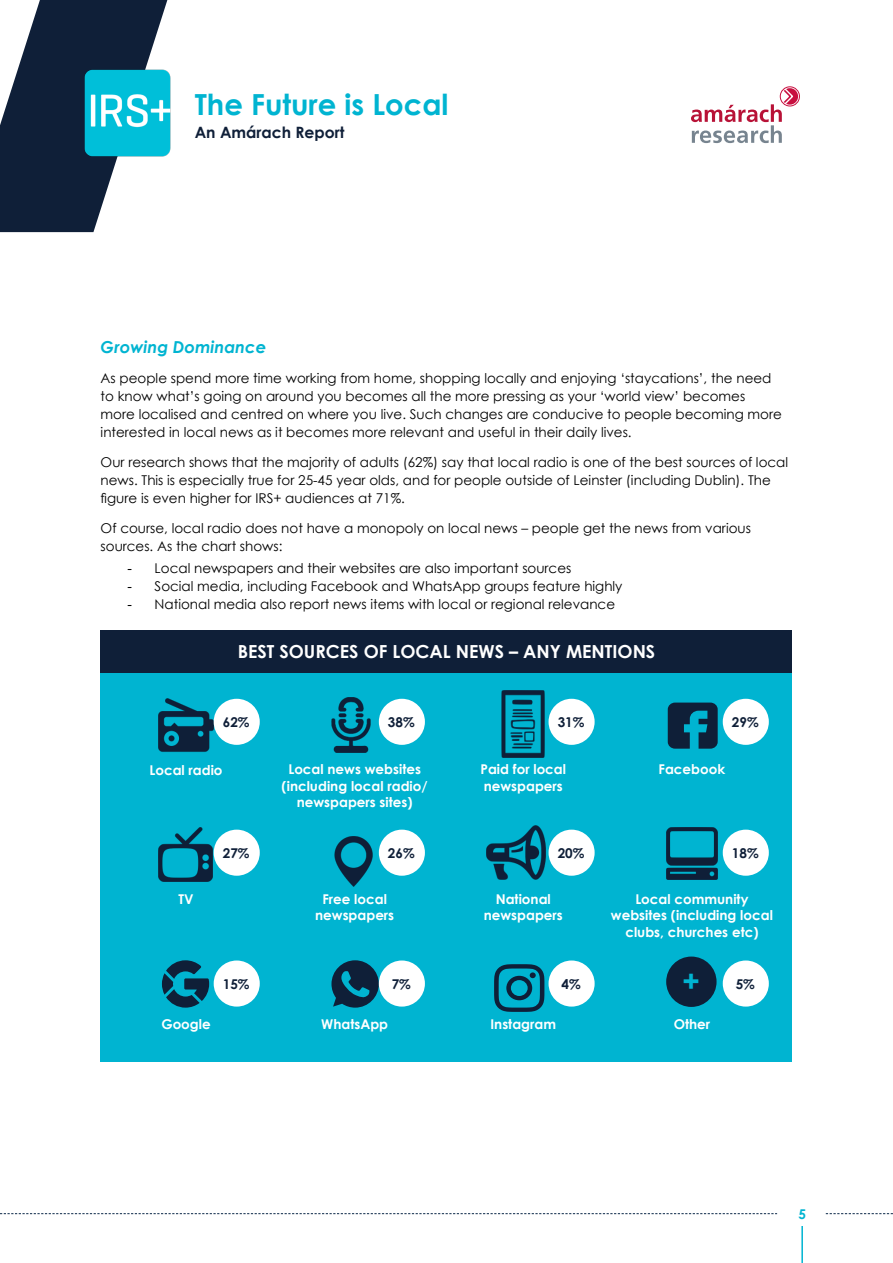
<style>
.page{position:relative;width:893px;height:1263px;background:#fff}
.page>*{position:absolute;margin:0;border:0;box-sizing:border-box;transform-origin:0 0}
.t1{font:700 30px "Century Gothic";color:#00b4d1}
.t2{font:700 29.1px "Century Gothic";color:#00b4d1}
.t3{font:700 18px "Century Gothic";color:#fff}
.t4{font:italic 700 16.5px "Century Gothic";color:#00b4d1}
.t5{font:700 15.6px "Century Gothic";color:#0f1f38}
.t6{font:13.5px/18px "Century Gothic";color:#000}
.t7{font:700 13.5px/16.5px "Century Gothic";color:#fff;text-align:center}
.t8{font:700 13.5px "Century Gothic";color:#0f1f38}
.t9{font:700 13.5px "Century Gothic";color:#00b4d1}
.s1{font-family:"Arial"}
</style>
<div class="page">
<hr style="left:801px;top:1226px;width:2px;height:37px;background:#00b4d1">
<svg style="left:0;top:0;width:168px;height:232px"></svg>
<div style="left:780px;top:86px;width:20px;height:20px;border:1px solid #c80f3f;border-radius:50%"></div>
<svg style="left:691px;top:88px;width:107px;height:55px"></svg>
<img style="left:81px;top:66px;width:90px;height:94px">
<svg style="left:0;top:1213px;width:777px;height:1px"></svg>
<svg style="left:826px;top:1213px;width:67px;height:1px"></svg>
<div style="left:101px;top:630px;width:691px;height:432px;background:#00b4d1"></div>
<div style="left:101px;top:630px;width:691px;height:43px;background:#0f1f38"></div>
<img style="left:158px;top:698px;width:56px;height:54px">
<img style="left:666px;top:828px;width:52px;height:51px">
<img style="left:501px;top:691px;width:56px;height:66px">
<img style="left:158px;top:828px;width:55px;height:54px">
<img style="left:334px;top:837px;width:45px;height:50px">
<img style="left:487px;top:825px;width:59px;height:55px">
<svg style="left:668px;top:702px;width:50px;height:47px"></svg>
<div style="left:666px;top:956px;width:50px;height:51px;background:#0f1f38;border-radius:50%"></div>
<svg style="left:162px;top:960px;width:47px;height:48px"></svg>
<svg style="left:331px;top:960px;width:48px;height:48px"></svg>
<img style="left:331px;top:697px;width:48px;height:55px">
<svg style="left:494px;top:964px;width:50px;height:48px"></svg>
<div style="left:214px;top:699px;width:46px;height:46px;background:#fff;border-radius:50%"></div>
<div style="left:214px;top:830px;width:46px;height:46px;background:#fff;border-radius:50%"></div>
<div style="left:214px;top:960px;width:46px;height:46px;background:#fff;border-radius:50%"></div>
<div style="left:379px;top:699px;width:46px;height:46px;background:#fff;border-radius:50%"></div>
<div style="left:379px;top:830px;width:46px;height:46px;background:#fff;border-radius:50%"></div>
<div style="left:379px;top:960px;width:46px;height:46px;background:#fff;border-radius:50%"></div>
<div style="left:549px;top:699px;width:46px;height:46px;background:#fff;border-radius:50%"></div>
<div style="left:549px;top:830px;width:46px;height:46px;background:#fff;border-radius:50%"></div>
<div style="left:549px;top:960px;width:46px;height:46px;background:#fff;border-radius:50%"></div>
<div style="left:723px;top:699px;width:46px;height:46px;background:#fff;border-radius:50%"></div>
<div style="left:723px;top:830px;width:46px;height:46px;background:#fff;border-radius:50%"></div>
<div style="left:723px;top:960px;width:46px;height:46px;background:#fff;border-radius:50%"></div>
<h2 class="t2" style="left:195px;top:87px;width:255px">The Future is Local</h2>
<p class="t5" style="left:195px;top:122px;width:151px">An Amárach Report</p>
<p class="t4" style="left:101px;top:336px;width:167px">Growing Dominance</p>
<p class="t6" style="left:101px;top:368px;width:683px">As people spend more time working from home, shopping locally and enjoying ‘staycations’, the need to know what’s going on around you becomes all the more pressing as your ‘world view’ becomes more localised and centred on where you live. Such changes are conducive to people becoming more interested in local news as it becomes more relevant and useful in their daily lives.</p>
<p class="t6" style="left:101px;top:452px;width:689px">Our research shows that the majority of adults (62%) say that local radio is one of the best sources of local news. This is especially true for 25-45 year olds, and for people outside of Leinster (including Dublin). The figure is even higher for IRS+ audiences at 71%.</p>
<p class="t6" style="left:101px;top:518px;width:652px">Of course, local radio does not have a monopoly on local news – people get the news from various sources. As the chart shows:</p>
<p class="t6" style="left:128px;top:559px;width:445px"><span class="s1">-</span> Local newspapers and their websites are also important sources</p>
<p class="t6" style="left:128px;top:577px;width:496px"><span class="s1">-</span> Social media, including Facebook and WhatsApp groups feature highly</p>
<p class="t6" style="left:128px;top:595px;width:489px"><span class="s1">-</span> National media also report news items with local or regional relevance</p>
<h3 class="t3" style="left:238px;top:640px;width:419px">BEST SOURCES OF LOCAL NEWS – ANY MENTIONS</h3>
<p class="t8" style="left:223px;top:713px;width:28px">62%</p>
<p class="t8" style="left:388px;top:713px;width:28px">38%</p>
<p class="t8" style="left:558px;top:713px;width:28px">31%</p>
<p class="t8" style="left:732px;top:713px;width:28px">29%</p>
<p class="t7" style="left:149px;top:761px;width:75px">Local radio</p>
<p class="t7" style="left:282px;top:761px;width:148px">Local news websites (including local radio/ newspapers sites)</p>
<p class="t7" style="left:480px;top:761px;width:87px;text-align:left">Paid for local newspapers</p>
<p class="t7" style="left:659px;top:761px;width:68px">Facebook</p>
<p class="t8" style="left:223px;top:844px;width:28px">27%</p>
<p class="t8" style="left:388px;top:844px;width:28px">26%</p>
<p class="t8" style="left:558px;top:844px;width:28px">20%</p>
<p class="t8" style="left:732px;top:844px;width:28px">18%</p>
<p class="t7" style="left:178px;top:890px;width:17px">TV</p>
<p class="t7" style="left:315px;top:890px;width:81px">Free local newspapers</p>
<p class="t7" style="left:484px;top:890px;width:81px">National newspapers</p>
<p class="t7" style="left:611px;top:890px;width:163px">Local community websites (including local clubs, churches etc)</p>
<p class="t8" style="left:223px;top:975px;width:28px">15%</p>
<p class="t8" style="left:392px;top:975px;width:21px">7%</p>
<p class="t8" style="left:561px;top:975px;width:21px">4%</p>
<h1 class="t1" style="left:682px;top:962px;width:19px">+</h1>
<p class="t8" style="left:736px;top:975px;width:21px">5%</p>
<p class="t7" style="left:161px;top:1015px;width:51px">Google</p>
<p class="t7" style="left:321px;top:1015px;width:68px">WhatsApp</p>
<p class="t7" style="left:490px;top:1015px;width:67px">Instagram</p>
<p class="t7" style="left:674px;top:1015px;width:38px">Other</p>
<p class="t9" style="left:798px;top:1205px;width:9px">5</p>
</div>
